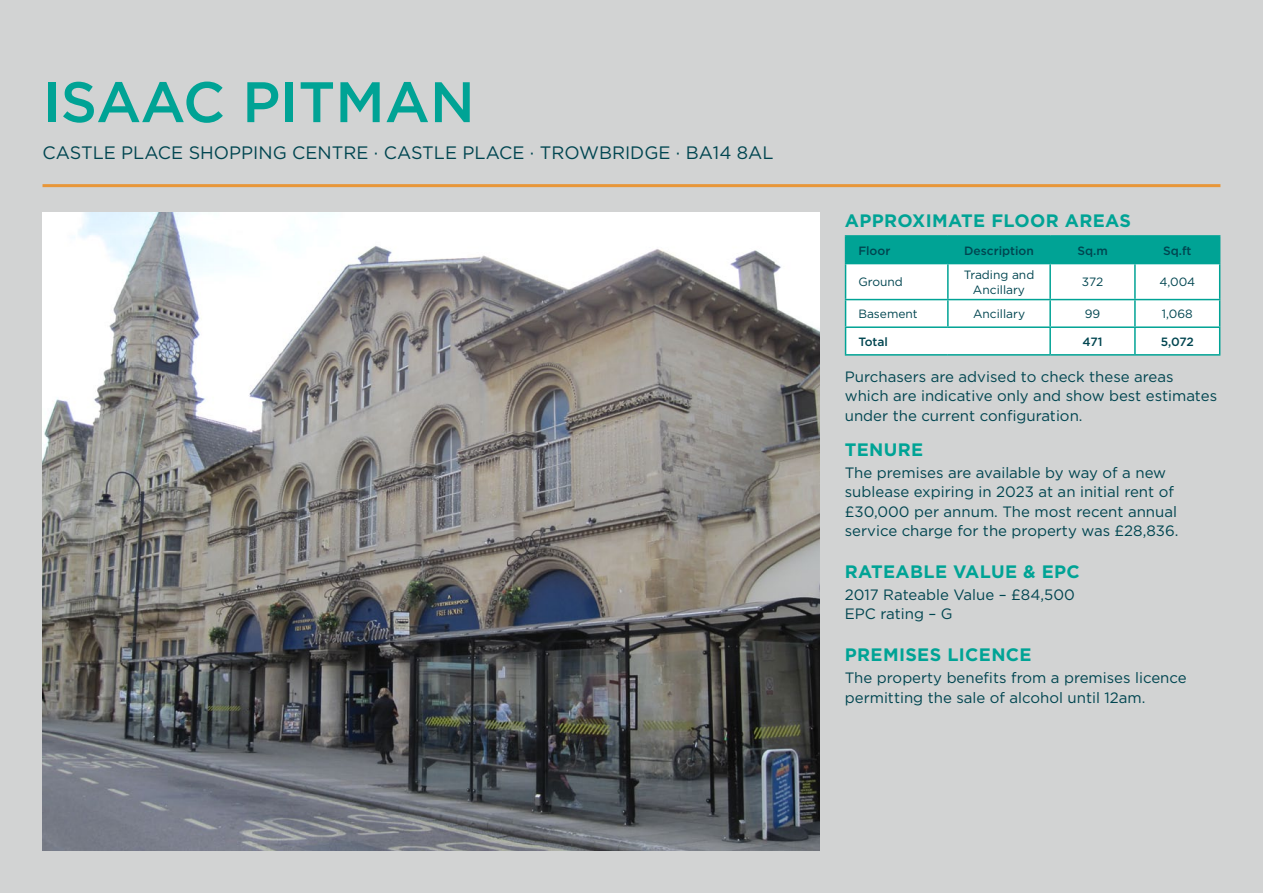
<style>
.page{position:relative;width:1263px;height:893px;background:#d2d3d3}
.page>*{position:absolute;margin:0;border:0;box-sizing:border-box;transform-origin:0 0}
.t1{font:500 57px "Gotham";color:#00a395}
.t2{font:700 18px "Gotham";letter-spacing:.02em;color:#00a395}
.t3{font:18px "Gotham";color:#004550}
.t4{font:15px/19.5px "Gotham";color:#004550}
.t5{font:12px/14.4px "Gotham";color:#004550;text-align:center}
.t6{font:500 12px "Gotham";color:#004550}
</style>
<div class="page">
<hr style="left:845px;top:235px;width:103px;height:2px;background:#00a395">
<hr style="left:948px;top:235px;width:102px;height:2px;background:#00a395">
<hr style="left:1050px;top:235px;width:85px;height:2px;background:#00a395">
<hr style="left:1135px;top:235px;width:85px;height:2px;background:#00a395">
<svg style="left:845px;top:236px;width:375px;height:118px;background:#b8e5e1"></svg>
<hr style="left:845px;top:354px;width:103px;height:2px;background:#00a395">
<hr style="left:948px;top:354px;width:102px;height:2px;background:#00a395">
<hr style="left:1050px;top:354px;width:85px;height:2px;background:#00a395">
<hr style="left:1135px;top:354px;width:85px;height:2px;background:#00a395">
<hr style="left:43px;top:184px;width:1177px;height:3px;background:#e89638">
<img style="left:43px;top:213px;width:776px;height:637px">
<h1 class="t1" style="left:43px;top:70px;width:434px">Isaac Pitman</h1>
<p class="t3" style="left:43px;top:142px;width:719px">Castle Place Shopping Centre · Castle Place · Trowbridge · BA14 8AL</p>
<p class="t2" style="left:845px;top:210px;width:161px">APPROXIMATE FLOO</p>
<p class="t2" style="left:1046px;top:210px;width:61px">R AREAS</p>
<p class="t6" style="left:858px;top:243px;width:34px">Floor</p>
<p class="t6" style="left:964px;top:243px;width:71px">Description</p>
<p class="t6" style="left:1077px;top:243px;width:32px">Sq.m</p>
<p class="t6" style="left:1163px;top:243px;width:30px">Sq.ft</p>
<p class="t5" style="left:858px;top:275px;width:46px">Ground</p>
<p class="t5" style="left:964px;top:268px;width:72px">Trading and<br>Ancillary</p>
<p class="t5" style="left:1082px;top:275px;width:23px">372</p>
<p class="t5" style="left:1159px;top:275px;width:37px">4,004</p>
<p class="t5" style="left:858px;top:307px;width:61px">Basement</p>
<p class="t5" style="left:973px;top:307px;width:54px">Ancillary</p>
<p class="t5" style="left:1085px;top:307px;width:17px">99</p>
<p class="t5" style="left:1162px;top:307px;width:32px">1,068</p>
<p class="t6" style="left:858px;top:335px;width:31px">Total</p>
<p class="t6" style="left:1082px;top:335px;width:21px">471</p>
<p class="t6" style="left:1161px;top:335px;width:35px">5,072</p>
<p class="t4" style="left:845px;top:367px;width:374px">Purchasers are advised to check these areas which are indicative only and show best estimates under the current configuration.</p>
<p class="t2" style="left:845px;top:439px;width:77px">TENURE</p>
<p class="t4" style="left:845px;top:462px;width:335px">The premises are available by way of a new sublease expiring in 2023 at an initial rent of £30,000 per annum. The most recent annual service charge for the property was £28,836.</p>
<p class="t2" style="left:845px;top:561px;width:52px">RATEABLE</p>
<p class="t2" style="left:953px;top:561px;width:114px">VALUE &amp; EPC</p>
<p class="t4" style="left:845px;top:585px;width:231px">2017 Rateable Value – £84,500<br>EPC rating – G</p>
<p class="t2" style="left:845px;top:644px;width:73px">PREMISES</p>
<p class="t2" style="left:947px;top:644px;width:83px">LICENCE</p>
<p class="t4" style="left:845px;top:668px;width:343px">The property benefits from a premises licence permitting the sale of alcohol until 12am.</p>
</div>
